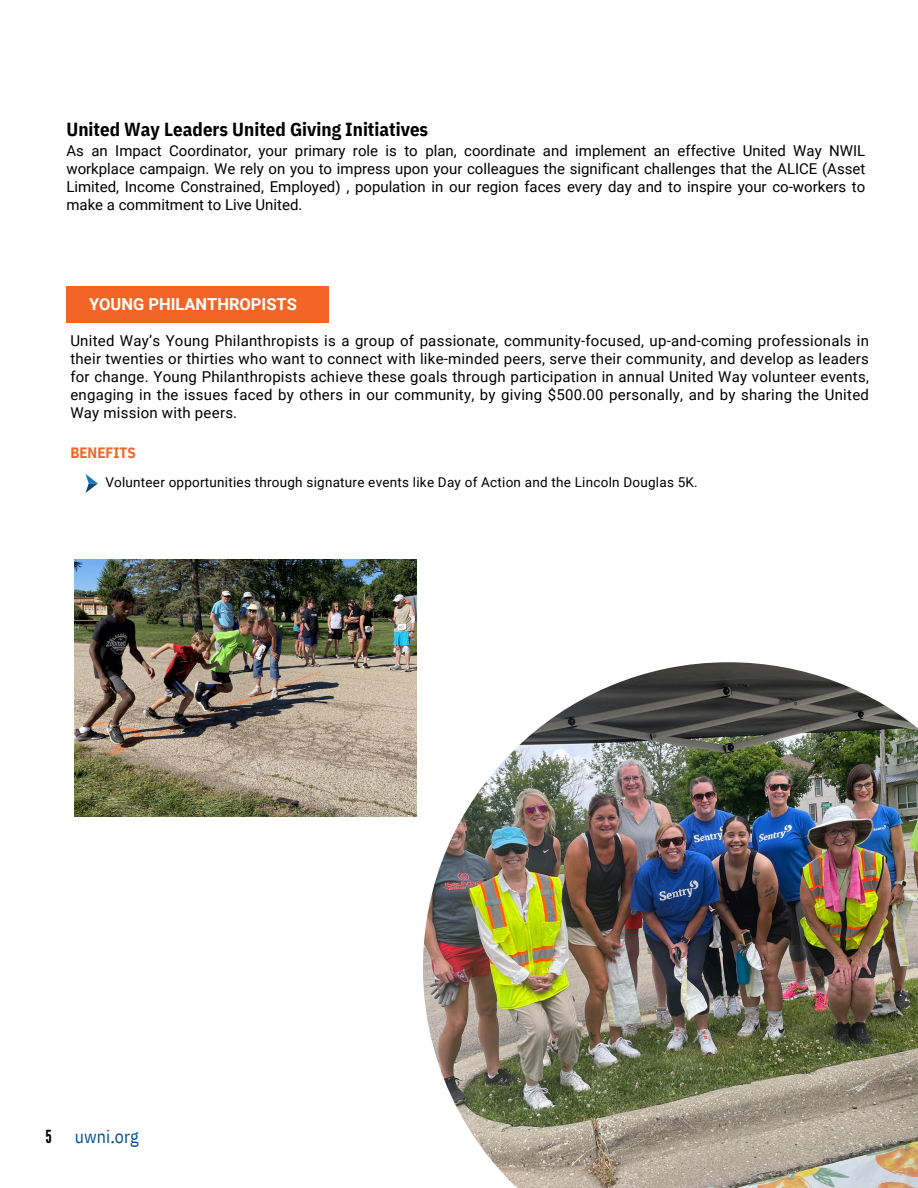
<style>
.page{position:relative;width:918px;height:1188px;background:#fff}
.page>*{position:absolute;margin:0;border:0;box-sizing:border-box;transform-origin:0 0}
.t1{font:700 18.9px "IBM Plex Sans Cond";color:#000}
.t2{font:18px "IBM Plex Sans Cond";letter-spacing:.005em;color:#004e95}
.t3{font:18px "League Gothic";color:#000}
.t4{font:700 16.5px "Roboto";color:#fff}
.t5{font:15px/18px "Roboto";letter-spacing:.01em;color:#000;text-align:justify}
.t6{font:700 15px "IBM Plex Sans Cond";color:#f26527}
.t7{font:13.5px "Roboto";letter-spacing:.02em;color:#000}
</style>
<div class="page">
<svg style="left:85px;top:474px;width:13px;height:19px"></svg>
<div style="left:66px;top:286px;width:263px;height:36px;background:#f26527"></div>
<img style="left:423px;top:662px;width:495px;height:526px">
<img style="left:75px;top:559px;width:342px;height:258px">
<p class="t1" style="left:66px;top:117px;width:363px">United Way Leaders United Giving Initiatives</p>
<h3 class="t5" style="left:66px;top:141px;width:800px">As an Impact Coordinator, your primary role is to plan, coordinate and implement an effective United Way NWIL workplace campaign. We rely on you to impress upon your colleagues the significant challenges that the ALICE (Asset Limited, Income Constrained, Employed) , population in our region faces every day and to inspire your co-workers to make a commitment to Live United.</h3>
<p class="t4" style="left:89px;top:295px;width:209px">YOUNG PHILANTHROPISTS</p>
<p class="t5" style="left:70px;top:332px;width:800px">United Way’s Young Philanthropists is a group of passionate, community-focused, up-and-coming professionals in their twenties or thirties who want to connect with like-minded peers, serve their community, and develop as leaders for change. Young Philanthropists achieve these goals through participation in annual United Way volunteer events, engaging in the issues faced by others in our community, by giving $500.00 personally, and by sharing the United Way mission with peers.</p>
<p class="t6" style="left:70px;top:442px;width:67px">BENEFITS</p>
<h2 class="t7" style="left:105px;top:474px;width:594px">Volunteer opportunities through signature events like Day of Action and the Lincoln Douglas 5K.</h2>
<h1 class="t3" style="left:45px;top:1127px;width:8px">5</h1>
<p class="t2" style="left:75px;top:1125px;width:66px">uwni.org</p>
</div>
